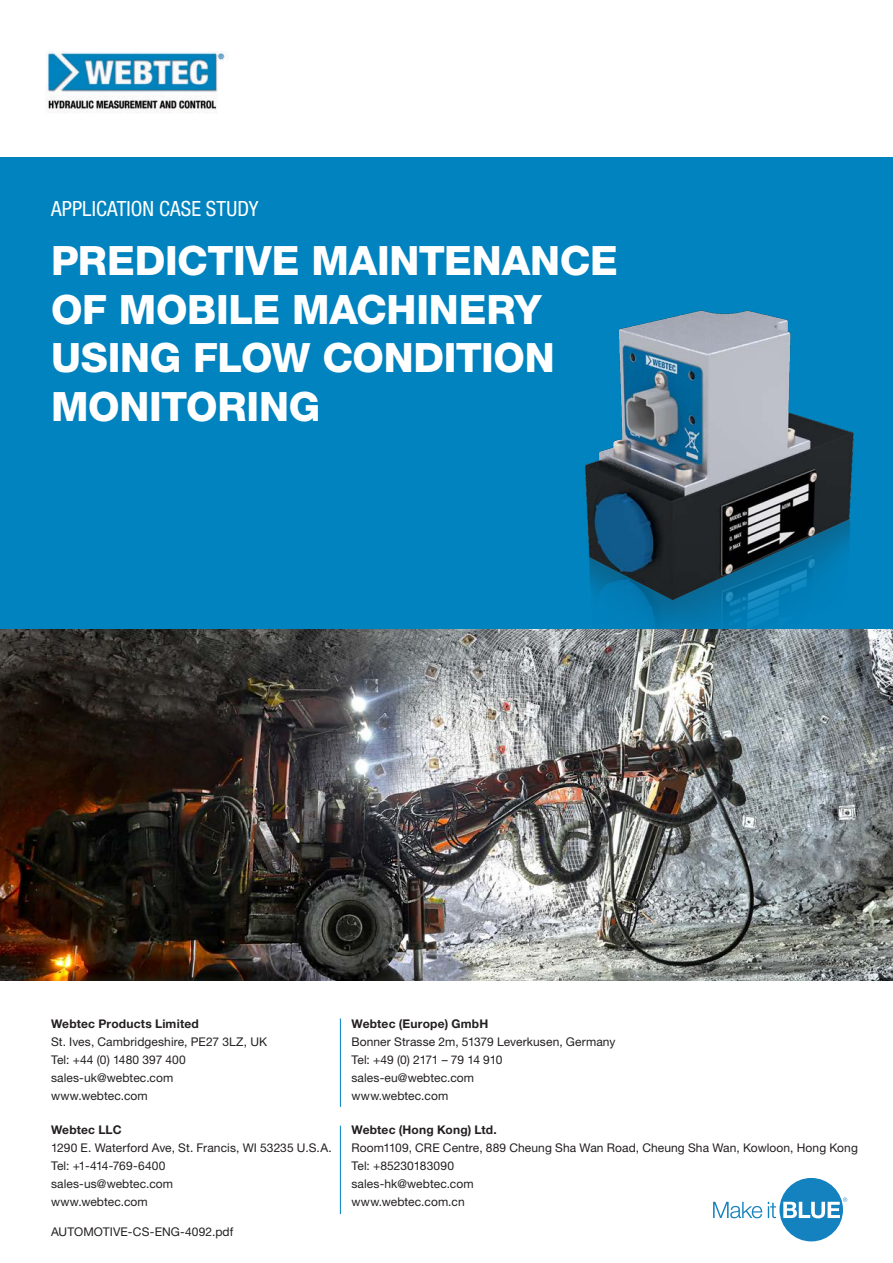
<style>
.page{position:relative;width:893px;height:1263px;background:#fff}
.page>*{position:absolute;margin:0;border:0;box-sizing:border-box;transform-origin:0 0}
._2_-_ACS_-_Cover_-_H{font:800 40.5px/48.6px "Helvetica Neue LT Std";letter-spacing:-.01em;color:#fff}
._1_-_ACS_-_Cover_hea{font:condensed 21px "Helvetica Neue LT Std";letter-spacing:.005em;color:#fff}
.t1{font:12px/18px "Helvetica Neue LT Std";letter-spacing:.01em;color:#231f20}
.t2{font:700 12px "Helvetica Neue LT Std";letter-spacing:.015em;color:#231f20}
</style>
<div class="page">
<div style="left:0;top:157px;width:893px;height:472px;background:#0083bf"></div>
<img style="left:46px;top:51px;width:182px;height:62px">
<div style="left:779px;top:1178px;width:64px;height:63px;background:#1582c0;border-radius:50%"></div>
<svg style="left:713px;top:1202px;width:49px;height:16px"></svg>
<svg style="left:768px;top:1202px;width:8px;height:16px"></svg>
<svg style="left:783px;top:1197px;width:64px;height:21px"></svg>
<hr style="left:340px;top:1018px;width:1px;height:89px;background:#0083bf">
<hr style="left:340px;top:1125px;width:1px;height:89px;background:#0083bf">
<img style="left:0;top:629px;width:893px;height:352px">
<img style="left:585px;top:310px;width:269px;height:319px">
<p class="_1_-_ACS_-_Cover_hea" style="left:51px;top:196px;width:209px">APPLICATION CASE STUDY</p>
<p class="_2_-_ACS_-_Cover_-_H" style="left:51px;top:236px;width:568px">PREDICTIVE MAINTENANCE<br>OF MOBILE MACHINERY<br>USING FLOW CONDITION<br>MONITORING</p>
<p class="t2" style="left:51px;top:1016px;width:149px">Webtec Products Limited</p>
<p class="t1" style="left:51px;top:1032px;width:218px">St. Ives, Cambridgeshire, PE27 3LZ, UK<br>Tel: +44 (0) 1480 397 400 sales-uk@webtec.com www.webtec.com</p>
<p class="t2" style="left:51px;top:1122px;width:72px">Webtec LLC</p>
<p class="t1" style="left:51px;top:1139px;width:282px">1290 E. Waterford Ave, St. Francis, WI 53235 U.S.A.<br>Tel: +1-414-769-6400<br>sales-us@webtec.com<br>www.webtec.com</p>
<p class="t1" style="left:51px;top:1223px;width:184px">AUTOMOTIVE-CS-ENG-4092.pdf</p>
<p class="t2" style="left:351px;top:1016px;width:138px">Webtec (Europe) GmbH</p>
<p class="t1" style="left:351px;top:1032px;width:266px">Bonner Strasse 2m, 51379 Leverkusen, Germany<br>Tel: +49 (0) 2171 – 79 14 910 sales-eu@webtec.com<br>www.webtec.com</p>
<p class="t2" style="left:351px;top:1122px;width:147px">Webtec (Hong Kong) Ltd.</p>
<p class="t1" style="left:351px;top:1139px;width:508px">Room1109, CRE Centre, 889 Cheung Sha Wan Road, Cheung Sha Wan, Kowloon, Hong Kong Tel: +85230183090<br>sales-hk@webtec.com<br>www.webtec.com.cn</p>
</div>
